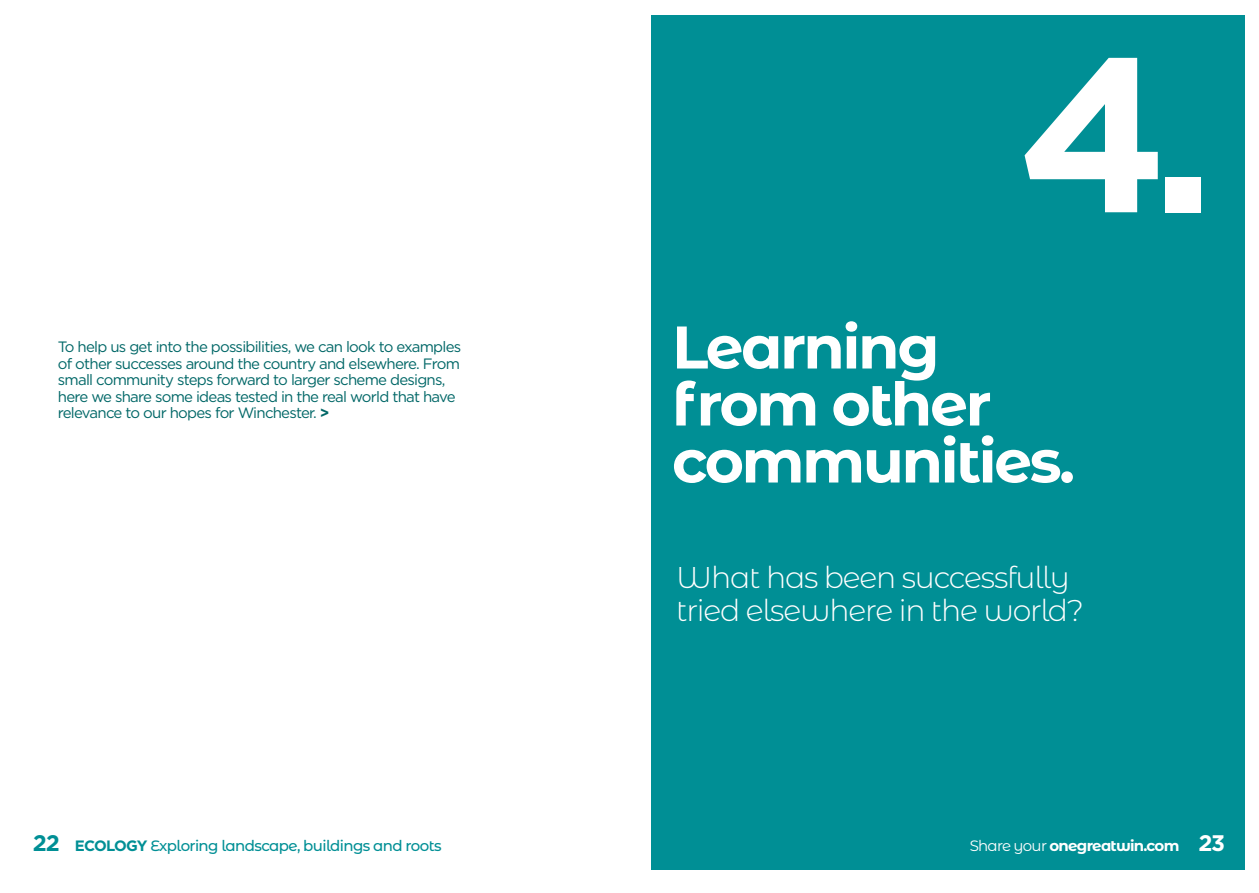
<style>
.page{position:relative;width:1259px;height:893px;background:#fff}
.page>*{position:absolute;margin:0;border:0;box-sizing:border-box;transform-origin:0 0}
.t1{font:700 219px "Gotham";color:#fff}
.t2{font:700 60px/57px "Montserrat Alternates";letter-spacing:-.04em;color:#fff}
.t3{font:300 30px/33px "Montserrat Alternates";letter-spacing:-.04em;color:#fff}
.t4{font:15px/16.5px "Gotham";letter-spacing:-.05em;color:#006767}
.t5{font:500 15px "Montserrat Alternates";letter-spacing:-.04em;color:#008f95}
.t6{font:700 15px "Montserrat Alternates";letter-spacing:-.05em;color:#fff}
.s1{font-weight:700}
.s2{font-family:"Gotham";font-weight:700;font-size:22.5px}
.s3{font-family:"Gotham";font-weight:700}
.s4{font-weight:400}
.s5{font-family:"Gotham";font-size:22.5px}
</style>
<div class="page">
<div style="left:651px;top:16px;width:593px;height:854px;background:#008f95"></div>
<p class="t4" style="left:58px;top:338px;width:405px">To help us get into the possibilities, we can look to examples of other successes around the country and elsewhere. From small community steps forward to larger scheme designs, here we share some ideas tested in the real world that have relevance to our hopes for Winchester. <span class="s1">&gt;</span></p>
<h1 class="t1" style="left:1017px;top:-10px;width:198px">4.</h1>
<h2 class="t2" style="left:672px;top:316px;width:404px">Learning from other communities.</h2>
<h3 class="t3" style="left:676px;top:560px;width:409px">What has been successfully tried elsewhere in the world?</h3>
<p class="t5" style="left:33px;top:836px;width:410px"><span class="s2">22</span> <span class="s3">ECOLOGY</span> Exploring landscape, buildings and roots</p>
<p class="t6" style="left:969px;top:835px;width:257px"><span class="s4">Share your</span> onegreatwin.com <span class="s5">23</span></p>
</div>
